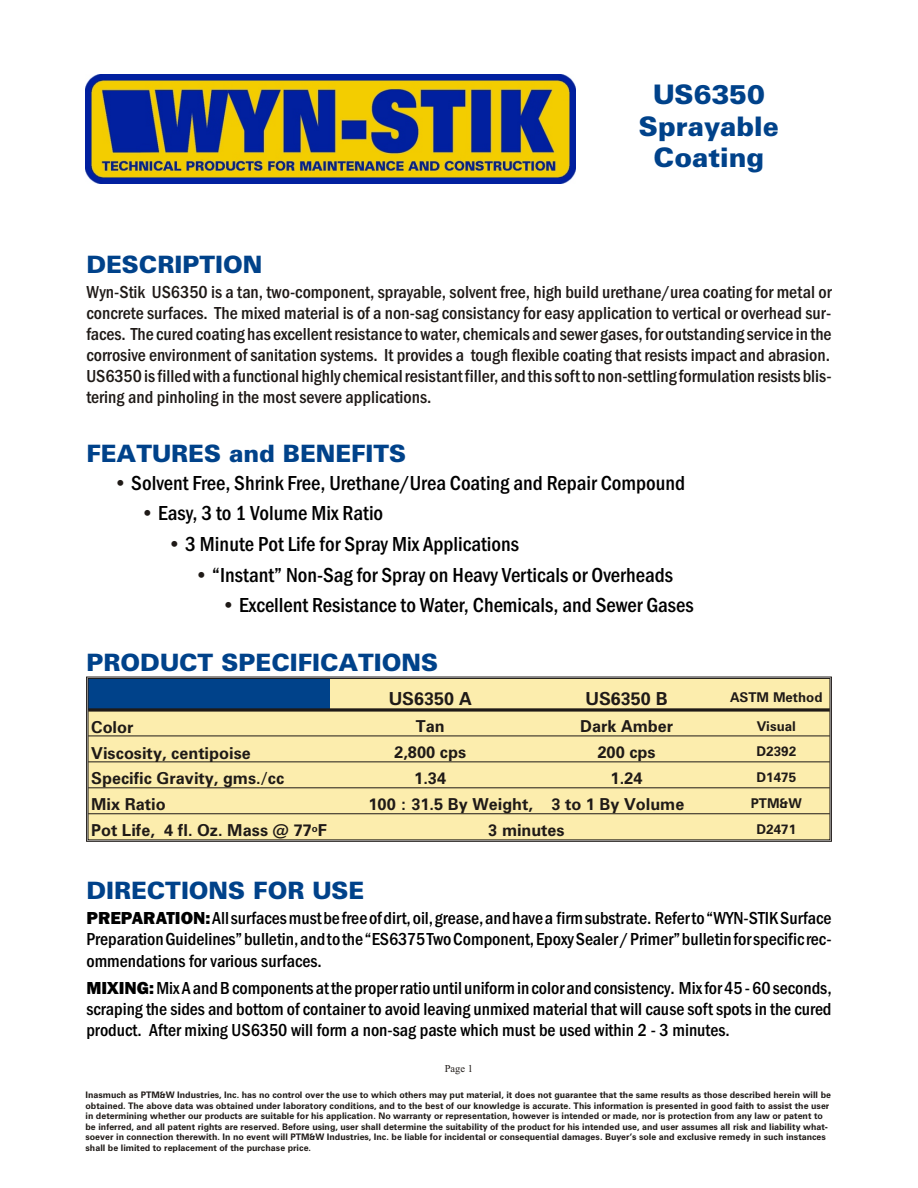
<style>
.page{position:relative;width:918px;height:1188px;background:#fff}
.page>*{position:absolute;margin:0;border:0;box-sizing:border-box;transform-origin:0 0}
.t1{font:27px/31.5px "Zurich Blk BT";color:#00428a;text-align:center}
.t2{font:24px "Zurich Blk BT";color:#00428a}
.t3{font:21px "Franklin Gothic Medium Cond";color:#000}
.t4{font:18px/21px "Franklin Gothic Medium Cond";color:#1f1a17;text-align:justify}
.t5{font:18px/21px "Franklin Gothic Medium Cond";color:#000;text-align:justify}
.t6{font:700 18px "Zurich BT";color:#1f1a17}
.t7{font:700 16.5px "Zurich BT";color:#1f1a17}
.t8{font:700 13.5px "Zurich BT";color:#1f1a17}
.t9{font:10.5px "Times";color:#1f1a17}
.t10{font:700 9px/10.5px "Zurich BT";letter-spacing:.005em;color:#1f1a17}
.s1{color:#1f1a17}
.s2{font-family:"Franklin Gothic";font-weight:800}
</style>
<div class="page">
<div style="left:88px;top:679px;width:242px;height:31px;background:#00428a"></div>
<div style="left:330px;top:679px;width:200px;height:31px;background:#fcedad"></div>
<div style="left:530px;top:679px;width:193px;height:31px;background:#fcedad"></div>
<div style="left:723px;top:679px;width:107px;height:31px;background:#fcedad"></div>
<div style="left:88px;top:710px;width:242px;height:26px;background:#fcedad"></div>
<div style="left:330px;top:710px;width:200px;height:26px;background:#fcedad"></div>
<div style="left:530px;top:710px;width:193px;height:26px;background:#fcedad"></div>
<div style="left:723px;top:710px;width:107px;height:26px;background:#fcedad"></div>
<div style="left:88px;top:736px;width:242px;height:26px;background:#fcedad"></div>
<div style="left:330px;top:736px;width:200px;height:26px;background:#fcedad"></div>
<div style="left:530px;top:736px;width:193px;height:26px;background:#fcedad"></div>
<div style="left:723px;top:736px;width:107px;height:26px;background:#fcedad"></div>
<div style="left:88px;top:762px;width:242px;height:26px;background:#fcedad"></div>
<div style="left:330px;top:762px;width:200px;height:26px;background:#fcedad"></div>
<div style="left:530px;top:762px;width:193px;height:26px;background:#fcedad"></div>
<div style="left:723px;top:762px;width:107px;height:26px;background:#fcedad"></div>
<div style="left:88px;top:788px;width:242px;height:26px;background:#fcedad"></div>
<div style="left:330px;top:788px;width:393px;height:26px;background:#fcedad"></div>
<div style="left:723px;top:788px;width:107px;height:26px;background:#fcedad"></div>
<div style="left:88px;top:814px;width:242px;height:26px;background:#fcedad"></div>
<div style="left:330px;top:814px;width:393px;height:26px;background:#fcedad"></div>
<div style="left:723px;top:814px;width:107px;height:26px;background:#fcedad"></div>
<div style="left:86px;top:677px;width:746px;height:165px;border:1px solid #1f1a17"></div>
<div style="left:88px;top:678px;width:742px;height:162px;border:1px solid #1f1a17"></div>
<svg style="left:88px;top:708px;width:742px;height:4px;background:#413c32"></svg>
<hr style="left:88px;top:736px;width:742px;height:1px;background:#1f1a17">
<hr style="left:88px;top:762px;width:742px;height:1px;background:#1f1a17">
<hr style="left:88px;top:788px;width:742px;height:1px;background:#1f1a17">
<hr style="left:88px;top:814px;width:742px;height:1px;background:#1f1a17">
<img style="left:85px;top:74px;width:490px;height:110px">
<h1 class="t1" style="left:639px;top:82px;width:142px">US6350<br>Sprayable<br>Coating</h1>
<h2 class="t2" style="left:86px;top:255px;width:177px">DE SCRIP TION</h2>
<p class="t4" style="left:86px;top:283px;width:747px">Wyn-Stik US6350 is a tan, two-com po nent, sprayable, sol vent free, high build ure thane/urea coat ing for metal or con crete surfaces. The mixed ma te rial is of a non-sag consistancy for easy ap pli ca tion to verti cal or overhead sur&shy;faces. The cured coat ing has excellent re sis tance to wa ter, chem i cals and sewer gases, for outstand ing service in the cor ro sive en vi ron ment of san i ta tion sys tems. It pro vides a tough flex i ble coat ing that re sists im pact and abra sion.<br>US6350 is filled with a func tional highly chemi cal re sistant filler, and this soft to non-set tling for mu la tion re sists blis&shy;ter ing and pinholing in the most se vere ap pli ca tions.</p>
<h2 class="t2" style="left:86px;top:443px;width:322px">FEA TURES and BEN E FITS</h2>
<h3 class="t3" style="left:113px;top:475px;width:573px"><span class="s1">•</span> Sol vent Free, Shrink Free, Ure thane/Urea Coating and Re pair Com pound</h3>
<h3 class="t3" style="left:140px;top:506px;width:244px"><span class="s1">•</span> Easy, 3 to 1 Vol ume Mix Ra tio</h3>
<h3 class="t3" style="left:167px;top:536px;width:353px"><span class="s1">•</span> 3 Min ute Pot Life for Spray Mix Ap pli ca tions</h3>
<h3 class="t3" style="left:194px;top:567px;width:480px"><span class="s1">•</span> “In stant” Non-Sag for Spray on Heavy Verticals or Over heads</h3>
<h3 class="t3" style="left:221px;top:598px;width:474px"><span class="s1">•</span> Ex cel lent Re sis tance to Wa ter, Chem i cals, and Sewer Gases</h3>
<h2 class="t2" style="left:86px;top:653px;width:353px">PROD UCT SPECIFICATIONS</h2>
<h3 class="t6" style="left:389px;top:691px;width:84px">US6350 A</h3>
<h3 class="t6" style="left:585px;top:691px;width:84px">US6350 B</h3>
<h3 class="t8" style="left:730px;top:692px;width:94px">ASTM Method</h3>
<h3 class="t7" style="left:91px;top:720px;width:44px">Color</h3>
<h3 class="t7" style="left:416px;top:720px;width:30px">Tan</h3>
<h3 class="t7" style="left:580px;top:720px;width:94px">Dark Amber</h3>
<h3 class="t8" style="left:757px;top:720px;width:41px">Vi sual</h3>
<h3 class="t7" style="left:91px;top:746px;width:161px">Vis cos ity, centipoise</h3>
<h3 class="t7" style="left:394px;top:746px;width:73px">2,800 cps</h3>
<h3 class="t7" style="left:597px;top:746px;width:60px">200 cps</h3>
<h3 class="t8" style="left:757px;top:746px;width:41px">D2392</h3>
<h3 class="t7" style="left:91px;top:772px;width:195px">Spe cific Grav ity, gms./cc</h3>
<h3 class="t7" style="left:414px;top:772px;width:33px">1.34</h3>
<h3 class="t7" style="left:611px;top:772px;width:33px">1.24</h3>
<h3 class="t8" style="left:757px;top:772px;width:41px">D1475</h3>
<h3 class="t7" style="left:91px;top:798px;width:76px">Mix Ra tio</h3>
<h3 class="t7" style="left:369px;top:798px;width:317px">100 : 31.5 By Weight, 3 to 1 By Volume</h3>
<h3 class="t8" style="left:751px;top:798px;width:52px">PTM&amp;W</h3>
<h3 class="t7" style="left:91px;top:824px;width:237px">Pot Life, 4 fl. Oz. Mass @ 77<sup>o</sup>F</h3>
<h3 class="t7" style="left:488px;top:823px;width:78px">3 minutes</h3>
<h3 class="t8" style="left:757px;top:824px;width:41px">D2471</h3>
<h2 class="t2" style="left:86px;top:881px;width:279px">DI REC TIONS FOR USE</h2>
<p class="t5" style="left:86px;top:909px;width:747px"><span class="s2">PREP A RA TION:</span> All surfaces must be free of dirt, oil, grease, and have a firm substrate. Re fer to “WYN-STIK Surface Prep a ra tion Guidelines” bul letin, and to the “ES6375 Two Compo nent, Ep oxy Sealer / Primer” bul letin for spe cific rec&shy;om men da tions for var i ous sur faces.</p>
<p class="t5" style="left:86px;top:979px;width:747px"><span class="s2">MIX ING:</span> Mix A and B com po nents at the proper ra tio un til uniform in color and con sis tency. Mix for 45 - 60 sec onds, scrap ing the sides and bot tom of con tainer to avoid leaving unmixed ma te rial that will cause soft spots in the cured prod uct. After mix ing US6350 will form a non-sag paste which must be used within 2 - 3 min utes.</p>
<p class="t9" style="left:445px;top:1065px;width:30px">Page 1</p>
<p class="t10" style="left:85px;top:1091px;width:747px">Inasmuch as PTM&amp;W In dus tries, Inc. has no con trol over the use to which oth ers may put ma te rial, it does not guaran tee that the same re sults as those de scribed herein will be ob tained. The above data was ob tained un der lab o ra tory con di tions, and to the best of our knowl edge is ac cu rate. This in for ma tion is pre sented in good faith to as sist the user in de ter min ing whether our prod ucts are suitable for his ap pli ca tion. No war ranty or rep re sen ta tion, how ever is in tended or made, nor is protec tion from any law or pat ent to be in ferred, and all patent rights are re served. Be fore using, user shall de ter mine the suit abil ity of the prod uct for his in tended use, and user as sumes all risk and li a bil ity what&shy;so ever in con nec tion there with. In no event will PTM&amp;W In dus tries, Inc. be li a ble for in ci den tal or con se quen tial dam ages. Buyer’s sole and ex clu sive rem edy in such in stances shall be lim ited to re place ment of the pur chase price.</p>
</div>
